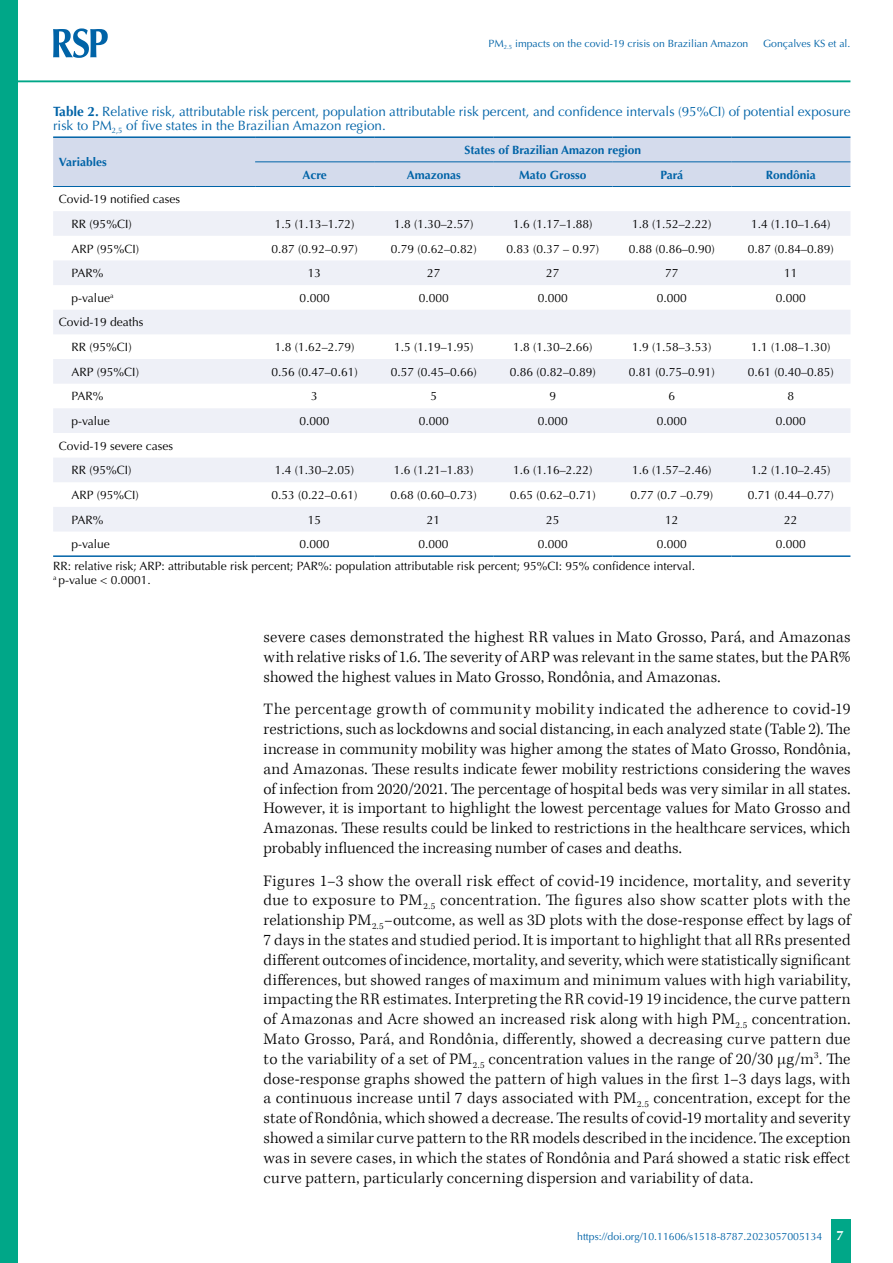
<style>
.page{position:relative;width:893px;height:1263px;background:#fff}
.page>*{position:absolute;margin:0;border:0;box-sizing:border-box;transform-origin:0 0}
.t1{font:300 16.5px/19.8px "Kepler Std";letter-spacing:.005em;color:#000;text-align:justify}
.t2{font:13.5px/14.2px "Optima LT Std";color:#0063a7}
.t3{font:700 13.5px "Optima LT Std";color:#fff}
.t4{font:12px/24.6px "Optima LT Std";color:#000}
.t5{font:700 12px "Optima LT Std";color:#0063a7}
.t6{font:10.5px "Optima LT Std";color:#0063a7}
.s1{font-weight:700}
</style>
<div class="page">
<div style="left:831px;top:1220px;width:20px;height:43px;background:#00a788"></div>
<div style="left:0;top:0;width:18px;height:1263px;background:#00a788"></div>
<svg style="left:53px;top:28px;width:55px;height:30px"></svg>
<hr style="left:18px;top:80px;width:832px;height:2px;background:#00a788">
<div style="left:53px;top:138px;width:797px;height:48px;background:#d4dbec"></div>
<svg style="left:53px;top:211px;width:797px;height:320px;fill:#eef0f7"></svg>
<hr style="left:255px;top:161px;width:119px;height:1px;background:#0063a7">
<hr style="left:374px;top:161px;width:119px;height:1px;background:#0063a7">
<hr style="left:493px;top:161px;width:119px;height:1px;background:#0063a7">
<hr style="left:612px;top:161px;width:119px;height:1px;background:#0063a7">
<hr style="left:731px;top:161px;width:119px;height:1px;background:#0063a7">
<hr style="left:53px;top:136px;width:202px;height:2px;background:#0063a7">
<hr style="left:255px;top:136px;width:119px;height:2px;background:#0063a7">
<hr style="left:374px;top:136px;width:119px;height:2px;background:#0063a7">
<hr style="left:493px;top:136px;width:119px;height:2px;background:#0063a7">
<hr style="left:612px;top:136px;width:119px;height:2px;background:#0063a7">
<hr style="left:731px;top:136px;width:119px;height:2px;background:#0063a7">
<hr style="left:53px;top:186px;width:202px;height:1px;background:#0063a7">
<hr style="left:255px;top:186px;width:119px;height:1px;background:#0063a7">
<hr style="left:374px;top:186px;width:119px;height:1px;background:#0063a7">
<hr style="left:493px;top:186px;width:119px;height:1px;background:#0063a7">
<hr style="left:612px;top:186px;width:119px;height:1px;background:#0063a7">
<hr style="left:731px;top:186px;width:119px;height:1px;background:#0063a7">
<hr style="left:53px;top:555px;width:202px;height:2px;background:#0063a7">
<hr style="left:255px;top:555px;width:119px;height:2px;background:#0063a7">
<hr style="left:374px;top:555px;width:119px;height:2px;background:#0063a7">
<hr style="left:493px;top:555px;width:119px;height:2px;background:#0063a7">
<hr style="left:612px;top:555px;width:119px;height:2px;background:#0063a7">
<hr style="left:731px;top:555px;width:119px;height:2px;background:#0063a7">
<p class="t6" style="left:488px;top:37px;width:261px">PM<sub>2.5</sub> impacts on the covid-19 crisis on Brazilian Amazon</p>
<p class="t6" style="left:763px;top:37px;width:89px">Gonçalves KS et al.</p>
<p class="t2" style="left:53px;top:105px;width:799px"><span class="s1">Table 2.</span> Relative risk, attributable risk percent, population attributable risk percent, and confidence intervals (95%CI) of potential exposure risk to PM<sub>2,5</sub> of five states in the Brazilian Amazon region.</p>
<p class="t5" style="left:59px;top:155px;width:49px">Variables</p>
<p class="t5" style="left:464px;top:143px;width:178px">States of Brazilian Amazon region</p>
<p class="t4" style="left:72px;top:187px;width:110px;text-indent:-13px">Covid-19 notified cases<br>RR (95%CI)</p>
<p class="t5" style="left:302px;top:168px;width:26px">Acre</p>
<p class="t5" style="left:407px;top:168px;width:56px">Amazonas</p>
<p class="t5" style="left:519px;top:168px;width:69px">Mato Grosso</p>
<p class="t5" style="left:661px;top:168px;width:24px">Pará</p>
<p class="t5" style="left:766px;top:168px;width:52px">Rondônia</p>
<p class="t4" style="left:275px;top:212px;width:81px">1.5 (1.13–1.72)</p>
<p class="t4" style="left:394px;top:212px;width:81px">1.8 (1.30–2.57)</p>
<p class="t4" style="left:513px;top:212px;width:81px">1.6 (1.17–1.88)</p>
<p class="t4" style="left:632px;top:212px;width:81px">1.8 (1.52–2.22)</p>
<p class="t4" style="left:751px;top:212px;width:81px">1.4 (1.10–1.64)</p>
<p class="t4" style="left:72px;top:236px;width:69px">ARP (95%CI)</p>
<p class="t4" style="left:272px;top:236px;width:88px">0.87 (0.92–0.97)</p>
<p class="t4" style="left:391px;top:236px;width:88px">0.79 (0.62–0.82)</p>
<p class="t4" style="left:506px;top:236px;width:94px">0.83 (0.37 – 0.97)</p>
<p class="t4" style="left:629px;top:236px;width:88px">0.88 (0.86–0.90)</p>
<p class="t4" style="left:748px;top:236px;width:88px">0.87 (0.84–0.89)</p>
<p class="t4" style="left:72px;top:261px;width:34px">PAR%</p>
<p class="t4" style="left:308px;top:261px;width:15px">13</p>
<p class="t4" style="left:427px;top:261px;width:15px">27</p>
<p class="t4" style="left:546px;top:261px;width:15px">27</p>
<p class="t4" style="left:665px;top:261px;width:15px">77</p>
<p class="t4" style="left:784px;top:261px;width:15px">11</p>
<p class="t4" style="left:72px;top:286px;width:43px">p-value<sup>a</sup></p>
<p class="t4" style="left:300px;top:286px;width:32px">0.000</p>
<p class="t4" style="left:419px;top:286px;width:32px">0.000</p>
<p class="t4" style="left:538px;top:286px;width:32px">0.000</p>
<p class="t4" style="left:657px;top:286px;width:32px">0.000</p>
<p class="t4" style="left:776px;top:286px;width:32px">0.000</p>
<p class="t4" style="left:59px;top:310px;width:86px;text-align:center">Covid-19 deaths<br>RR (95%CI)</p>
<p class="t4" style="left:275px;top:335px;width:81px">1.8 (1.62–2.79)</p>
<p class="t4" style="left:394px;top:335px;width:81px">1.5 (1.19–1.95)</p>
<p class="t4" style="left:513px;top:335px;width:81px">1.8 (1.30–2.66)</p>
<p class="t4" style="left:632px;top:335px;width:81px">1.9 (1.58–3.53)</p>
<p class="t4" style="left:751px;top:335px;width:81px">1.1 (1.08–1.30)</p>
<p class="t4" style="left:72px;top:360px;width:69px">ARP (95%CI)</p>
<p class="t4" style="left:272px;top:360px;width:88px">0.56 (0.47–0.61)</p>
<p class="t4" style="left:391px;top:360px;width:88px">0.57 (0.45–0.66)</p>
<p class="t4" style="left:510px;top:360px;width:88px">0.86 (0.82–0.89)</p>
<p class="t4" style="left:629px;top:360px;width:88px">0.81 (0.75–0.91)</p>
<p class="t4" style="left:748px;top:360px;width:88px">0.61 (0.40–0.85)</p>
<p class="t4" style="left:72px;top:384px;width:34px">PAR%</p>
<p class="t4" style="left:311px;top:384px;width:8px">3</p>
<p class="t4" style="left:430px;top:384px;width:8px">5</p>
<p class="t4" style="left:549px;top:384px;width:8px">9</p>
<p class="t4" style="left:668px;top:384px;width:8px">6</p>
<p class="t4" style="left:787px;top:384px;width:8px">8</p>
<p class="t4" style="left:72px;top:409px;width:40px">p-value</p>
<p class="t4" style="left:300px;top:409px;width:32px">0.000</p>
<p class="t4" style="left:419px;top:409px;width:32px">0.000</p>
<p class="t4" style="left:538px;top:409px;width:32px">0.000</p>
<p class="t4" style="left:657px;top:409px;width:32px">0.000</p>
<p class="t4" style="left:776px;top:409px;width:32px">0.000</p>
<p class="t4" style="left:72px;top:433px;width:103px;text-indent:-13px">Covid-19 severe cases<br>RR (95%CI)</p>
<p class="t4" style="left:275px;top:458px;width:81px">1.4 (1.30–2.05)</p>
<p class="t4" style="left:394px;top:458px;width:81px">1.6 (1.21–1.83)</p>
<p class="t4" style="left:513px;top:458px;width:81px">1.6 (1.16–2.22)</p>
<p class="t4" style="left:632px;top:458px;width:81px">1.6 (1.57–2.46)</p>
<p class="t4" style="left:751px;top:458px;width:81px">1.2 (1.10–2.45)</p>
<p class="t4" style="left:72px;top:483px;width:69px">ARP (95%CI)</p>
<p class="t4" style="left:272px;top:483px;width:88px">0.53 (0.22–0.61)</p>
<p class="t4" style="left:391px;top:483px;width:88px">0.68 (0.60–0.73)</p>
<p class="t4" style="left:510px;top:483px;width:88px">0.65 (0.62–0.71)</p>
<p class="t4" style="left:630px;top:483px;width:84px">0.77 (0.7 –0.79)</p>
<p class="t4" style="left:748px;top:483px;width:88px">0.71 (0.44–0.77)</p>
<p class="t4" style="left:72px;top:507px;width:34px">PAR%</p>
<p class="t4" style="left:308px;top:507px;width:15px">15</p>
<p class="t4" style="left:427px;top:507px;width:15px">21</p>
<p class="t4" style="left:546px;top:507px;width:15px">25</p>
<p class="t4" style="left:665px;top:507px;width:15px">12</p>
<p class="t4" style="left:784px;top:507px;width:15px">22</p>
<p class="t4" style="left:72px;top:532px;width:40px">p-value</p>
<p class="t4" style="left:300px;top:532px;width:32px">0.000</p>
<p class="t4" style="left:419px;top:532px;width:32px">0.000</p>
<p class="t4" style="left:538px;top:532px;width:32px">0.000</p>
<p class="t4" style="left:657px;top:532px;width:32px">0.000</p>
<p class="t4" style="left:776px;top:532px;width:32px">0.000</p>
<p class="t4" style="left:53px;top:558px;width:644px;line-height:14.4px">RR: relative risk; ARP: attributable risk percent; PAR%: population attributable risk percent; 95%CI: 95% confidence interval. <sup>a</sup> p-value &lt; 0.0001.</p>
<p class="t1" style="left:264px;top:628px;width:588px">severe cases demonstrated the highest RR values in Mato Grosso, Pará, and Amazonas with relative risks of 1.6. The severity of ARP was relevant in the same states, but the PAR% showed the highest values in Mato Grosso, Rondônia, and Amazonas.</p>
<p class="t1" style="left:264px;top:700px;width:588px">The percentage growth of community mobility indicated the adherence to covid-19 restrictions, such as lockdowns and social distancing, in each analyzed state (Table 2). The increase in community mobility was higher among the states of Mato Grosso, Rondônia, and Amazonas. These results indicate fewer mobility restrictions considering the waves of infection from 2020/2021. The percentage of hospital beds was very similar in all states.<br>However, it is important to highlight the lowest percentage values for Mato Grosso and Amazonas. These results could be linked to restrictions in the healthcare services, which probably influenced the increasing number of cases and deaths.</p>
<p class="t1" style="left:264px;top:871px;width:588px">Figures 1–3 show the overall risk effect of covid-19 incidence, mortality, and severity due to exposure to PM<sub>2.5</sub> concentration. The figures also show scatter plots with the relationship PM<sub>2.5</sub>–outcome, as well as 3D plots with the dose-response effect by lags of 7 days in the states and studied period. It is important to highlight that all RRs presented different outcomes of incidence, mortality, and severity, which were statistically significant differences, but showed ranges of maximum and minimum values with high variability, impacting the RR estimates. Interpreting the RR covid-19 19 incidence, the curve pattern of Amazonas and Acre showed an increased risk along with high PM<sub>2.5</sub> concentration.<br>Mato Grosso, Pará, and Rondônia, differently, showed a decreasing curve pattern due to the variability of a set of PM<sub>2.5</sub> concentration values in the range of 20/30 µg/m<sup>3</sup>. The dose-response graphs showed the pattern of high values in the first 1–3 days lags, with a continuous increase until 7 days associated with PM<sub>2.5</sub> concentration, except for the state of Rondônia, which showed a decrease. The results of covid-19 mortality and severity showed a similar curve pattern to the RR models described in the incidence. The exception was in severe cases, in which the states of Rondônia and Pará showed a static risk effect curve pattern, particularly concerning dispersion and variability of data.</p>
<p class="t6" style="left:577px;top:1230px;width:247px">https://doi.org/10.11606/s1518-8787.2023057005134</p>
<p class="t3" style="left:836px;top:1227px;width:9px">7</p>
</div>
